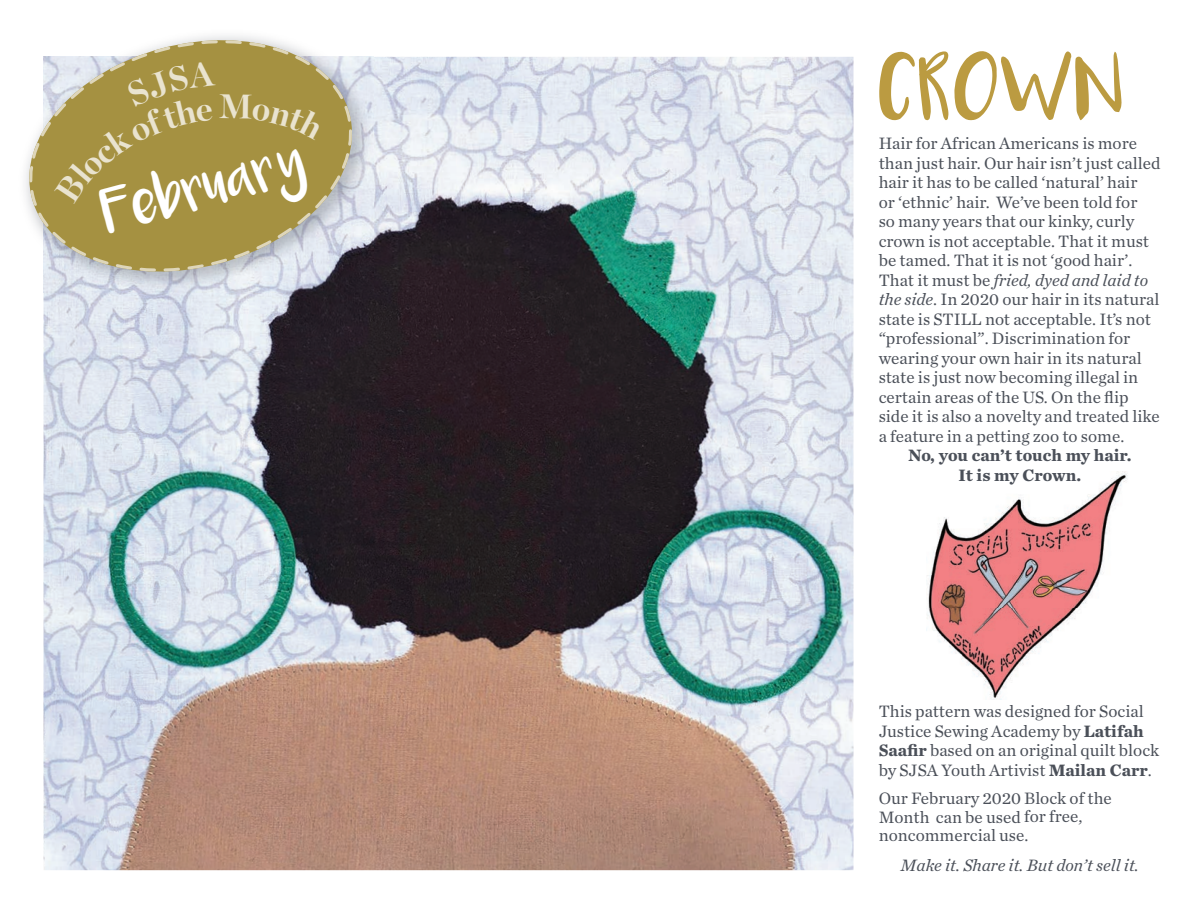
<style>
.page{position:relative;width:1188px;height:918px;background:#fff}
.page>*{position:absolute;margin:0;border:0;box-sizing:border-box;transform-origin:0 0}
.t1{font:51px "Luna";letter-spacing:.05em;color:#bb9b41}
.t2{font:33.75px "Luna";color:#fff}
.t3{font:17.25px/19.5px "Chronicle Text G1";color:#4b5059}
.t4{font:700 17.25px/19.5px "Chronicle Text G1";color:#4b5059;text-align:center}
.t5{font:italic 17.25px "Chronicle Text G1";color:#4b5059}
.s1{font-style:italic}
.s2{font-weight:700}
</style>
<div class="page">
<img style="left:44px;top:57px;width:810px;height:813px">
<img style="left:926px;top:472px;width:201px;height:226px">
<img style="left:44px;top:57px;width:329px;height:236px">
<svg style="left:25px;top:56px;width:339px;height:229px;background:#c3c6cf"></svg>
<svg style="left:26px;top:35px;width:329px;height:246px;background:#b5a873"></svg>
<h2 class="t2" style="left:101px;top:204px;width:210px;rotate:-15deg">February</h2>
<h1 class="t1" style="left:879px;top:73px;width:246px">CROWN</h1>
<p class="t3" style="left:879px;top:133px;width:283px">Hair for African Americans is more than just hair. Our hair isn’t just called hair it has to be called ‘natural’ hair<br>or ‘ethnic’ hair. We’ve been told for<br>so many years that our kinky, curly crown is not acceptable. That it must be tamed. That it is not ‘good hair’.<br>That it must be <span class="s1">fried, dyed and laid to the side</span>. In 2020 our hair in its natural state is STILL not acceptable. It’s not “professional”. Discrimination for wearing your own hair in its natural state is just now becoming illegal in certain areas of the US. On the flip side it is also a novelty and treated like a feature in a petting zoo to some.</p>
<p class="t4" style="left:908px;top:445px;width:225px">No, you can’t touch my hair.<br>It is my Crown.</p>
<p class="t3" style="left:879px;top:701px;width:282px">This pattern was designed for Social Justice Sewing Academy by <span class="s2">Latifah Saafir</span> based on an original quilt block by SJSA Youth Artivist <span class="s2">Mailan Carr</span>.</p>
<p class="t3" style="left:879px;top:788px;width:235px;line-height:18.8px">Our February 2020 Block of the<br>Month can be used for free, noncommercial use.</p>
<p class="t5" style="left:901px;top:852px;width:240px">Make it. Share it. But don’t sell it.</p>
</div>
